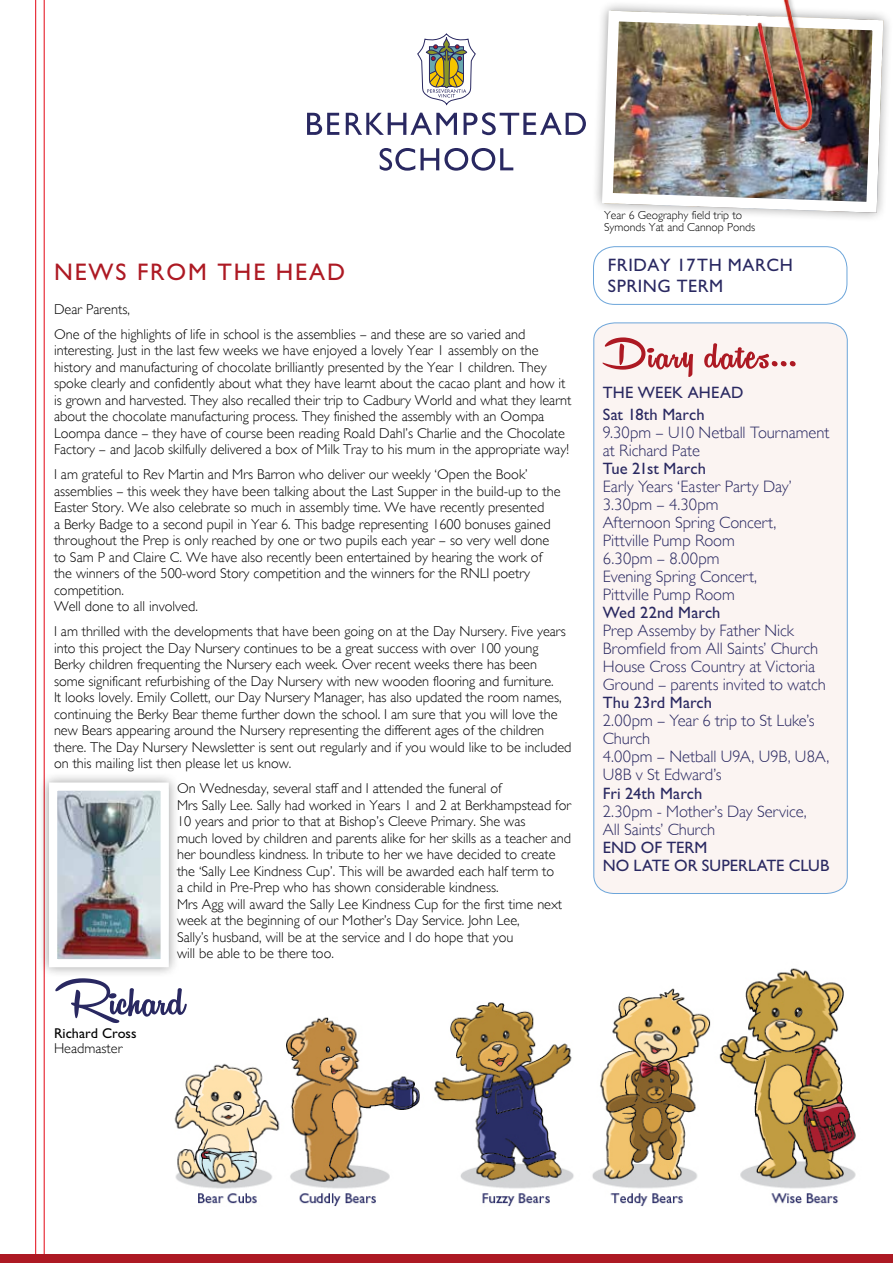
<style>
.page{position:relative;width:893px;height:1263px;background:#fff}
.page>*{position:absolute;margin:0;border:0;box-sizing:border-box;transform-origin:0 0}
.t1{font:55.5px "Remachine Script Personal Use Only";color:#292861}
.t2{font:51px "Remachine Script Personal Use Only";letter-spacing:.03em;color:#ad1923}
.t3{font:24px "M Gill Sans";letter-spacing:.08em;color:#ad1923}
.t4{font:18px/21.6px "M Gill Sans";letter-spacing:.03em;color:#292861}
.t5{font:300 16.5px/18px "Gill Sans";color:#292861}
.t6{font:16.5px/22.2px "M Gill Sans";letter-spacing:.005em;color:#292861}
.t7{font:300 14.25px/16.5px "Gill Sans";color:#000}
.t8{font:14.25px "M Gill Sans";color:#000}
.t9{font:300 14.25px "Gill Sans";color:#000}
.t10{font:300 11.7px/12px "Gill Sans";color:#000}
</style>
<div class="page">
<img style="left:174px;top:968px;width:682px;height:238px">
<hr style="left:35px;top:0;width:1px;height:1263px;background:#e30613">
<hr style="left:44px;top:0;width:1px;height:1263px;background:#e30613">
<div style="left:593px;top:322px;width:255px;height:572px;background:#fbf4f2"></div>
<div style="left:0;top:1254px;width:893px;height:9px;background:#ad1923"></div>
<svg style="left:380px;top:148px;width:35px;height:23px"></svg>
<svg style="left:421px;top:148px;width:18px;height:22px"></svg>
<svg style="left:444px;top:148px;width:24px;height:23px"></svg>
<div style="left:448px;top:151px;width:17px;height:17px;background:#fff;border-radius:50%"></div>
<svg style="left:472px;top:148px;width:23px;height:23px"></svg>
<div style="left:475px;top:151px;width:17px;height:17px;background:#fff;border-radius:50%"></div>
<svg style="left:500px;top:148px;width:13px;height:22px"></svg>
<svg style="left:307px;top:113px;width:32px;height:22px"></svg>
<svg style="left:346px;top:113px;width:111px;height:22px"></svg>
<svg style="left:464px;top:112px;width:122px;height:23px"></svg>
<svg style="left:417px;top:34px;width:59px;height:72px"></svg>
<div style="left:593px;top:246px;width:254px;height:59px;border:1px solid #6ca5da;border-radius:21px"></div>
<img style="left:597px;top:5px;width:292px;height:213px">
<div style="left:38px;top:771px;width:142px;height:208px;background:#000;opacity:.4"></div>
<img style="left:58px;top:791px;width:102px;height:167px">
<div style="left:49px;top:782px;width:120px;height:185px;border:8px solid #fff"></div>
<div style="left:756px;top:0;width:64px;height:138px;background:#000;opacity:.25"></div>
<img style="left:757px;top:0;width:51px;height:130px">
<p class="t10" style="left:604px;top:209px;width:153px">Year 6 Geography field trip to<br>Symonds Yat and Cannop Ponds</p>
<h3 class="t3" style="left:54px;top:259px;width:293px">NEWS FROM THE HEAD</h3>
<p class="t4" style="left:608px;top:254px;width:186px">FRIDAY 17TH MARCH<br>SPRING TERM</p>
<p class="t7" style="left:54px;top:297px;width:473px;line-height:25px">Dear Parents,<br>One of the highlights of life in school is the assemblies – and these are so varied and</p>
<p class="t7" style="left:54px;top:342px;width:519px">interesting. Just in the last few weeks we have enjoyed a lovely Year 1 assembly on the history and manufacturing of chocolate brilliantly presented by the Year 1 children. They spoke clearly and confidently about what they have learnt about the cacao plant and how it is grown and harvested. They also recalled their trip to Cadbury World and what they learnt about the chocolate manufacturing process. They finished the assembly with an Oompa Loompa dance – they have of course been reading Roald Dahl’s Charlie and the Chocolate Factory – and Jacob skilfully delivered a box of Milk Tray to his mum in the appropriate way!</p>
<p class="t7" style="left:54px;top:466px;width:508px">I am grateful to Rev Martin and Mrs Barron who deliver our weekly ‘Open the Book’ assemblies – this week they have been talking about the Last Supper in the build-up to the Easter Story. We also celebrate so much in assembly time. We have recently presented<br>a Berky Badge to a second pupil in Year 6. This badge representing 1600 bonuses gained throughout the Prep is only reached by one or two pupils each year – so very well done to Sam P and Claire C. We have also recently been entertained by hearing the work of the winners of the 500-word Story competition and the winners for the RNLI poetry competition.<br>Well done to all involved.</p>
<p class="t7" style="left:54px;top:623px;width:519px">I am thrilled with the developments that have been going on at the Day Nursery. Five years into this project the Day Nursery continues to be a great success with over 100 young Berky children frequenting the Nursery each week. Over recent weeks there has been<br>some significant refurbishing of the Day Nursery with new wooden flooring and furniture.<br>It looks lovely. Emily Collett, our Day Nursery Manager, has also updated the room names, continuing the Berky Bear theme further down the school. I am sure that you will love the new Bears appearing around the Nursery representing the different ages of the children there. The Day Nursery Newsletter is sent out regularly and if you would like to be included on this mailing list then please let us know.</p>
<p class="t7" style="left:177px;top:780px;width:396px">On Wednesday, several staff and I attended the funeral of<br>Mrs Sally Lee. Sally had worked in Years 1 and 2 at Berkhampstead for 10 years and prior to that at Bishop’s Cleeve Primary. She was<br>much loved by children and parents alike for her skills as a teacher and her boundless kindness. In tribute to her we have decided to create the ‘Sally Lee Kindness Cup’. This will be awarded each half term to<br>a child in Pre-Prep who has shown considerable kindness.<br>Mrs Agg will award the Sally Lee Kindness Cup for the first time next week at the beginning of our Mother’s Day Service. John Lee,<br>Sally’s husband, will be at the service and I do hope that you<br>will be able to be there too.</p>
<h1 class="t1" style="left:54px;top:968px;width:132px">Richard</h1>
<p class="t8" style="left:54px;top:1025px;width:84px">Richard Cross</p>
<p class="t9" style="left:54px;top:1037px;width:70px">Headmaster</p>
<h2 class="t2" style="left:603px;top:325px;width:196px">Diary dates…</h2>
<p class="t6" style="left:603px;top:382px;width:142px">THE WEEK AHEAD<br>Sat 18th March</p>
<p class="t5" style="left:603px;top:424px;width:228px">9.30pm – U10 Netball Tournament at Richard Pate</p>
<p class="t6" style="left:603px;top:458px;width:105px">Tue 21st March</p>
<p class="t5" style="left:603px;top:478px;width:190px">Early Years ‘Easter Party Day’<br>3.30pm – 4.30pm<br>Afternoon Spring Concert,<br>Pittville Pump Room<br>6.30pm – 8.00pm<br>Evening Spring Concert,<br>Pittville Pump Room</p>
<p class="t6" style="left:603px;top:602px;width:119px">Wed 22nd March</p>
<p class="t5" style="left:603px;top:622px;width:225px">Prep Assemby by Father Nick<br>Bromfield from All Saints’ Church<br>House Cross Country at Victoria<br>Ground – parents invited to watch</p>
<p class="t6" style="left:603px;top:692px;width:111px">Thu 23rd March</p>
<p class="t5" style="left:603px;top:712px;width:228px">2.00pm – Year 6 trip to St Luke’s<br>Church<br>4.00pm – Netball U9A, U9B, U8A,<br>U8B v St Edward’s</p>
<p class="t6" style="left:603px;top:782px;width:101px">Fri 24th March</p>
<p class="t5" style="left:603px;top:802px;width:205px">2.30pm - Mother’s Day Service,<br>All Saints’ Church</p>
<p class="t6" style="left:603px;top:838px;width:228px;line-height:18px">END OF TERM<br>NO LATE OR SUPERLATE CLUB</p>
</div>
